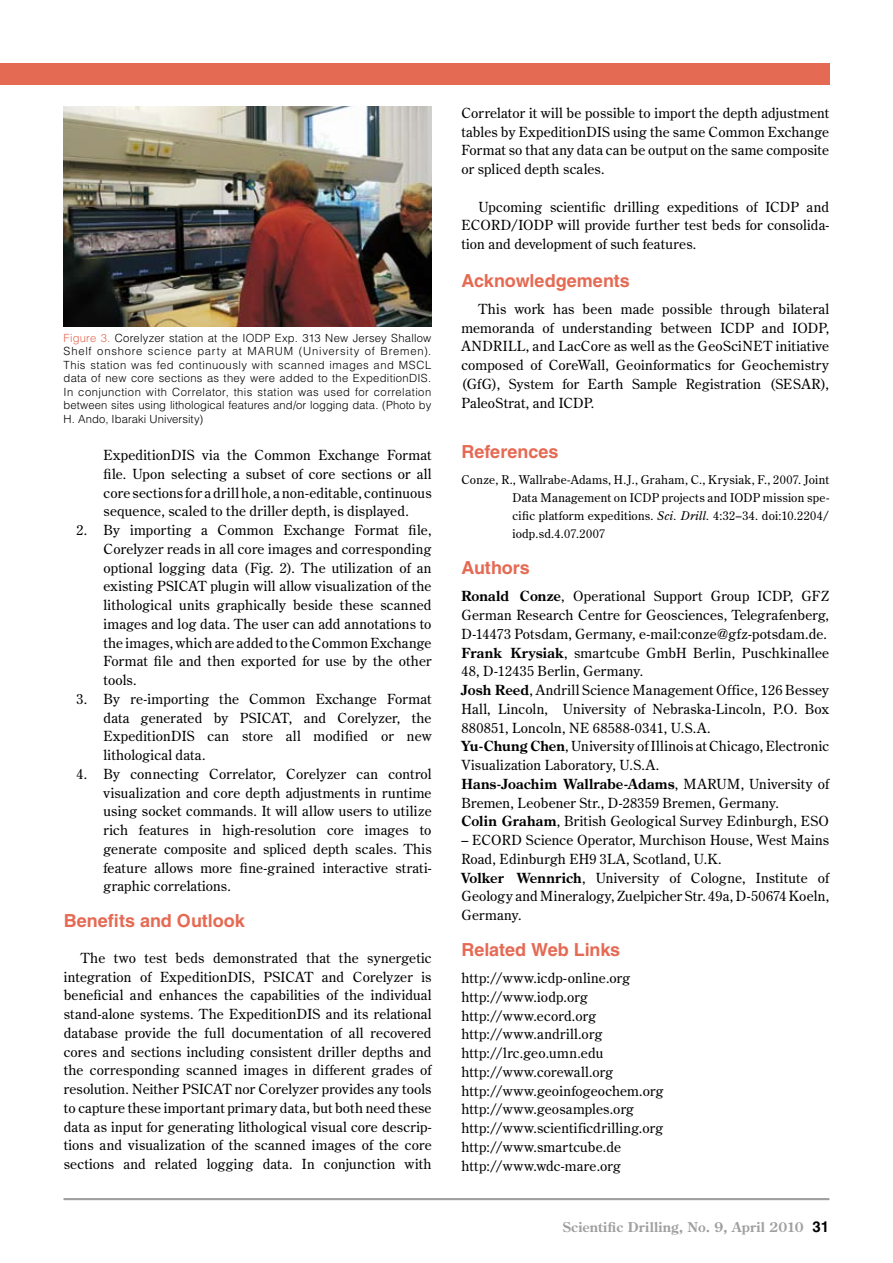
<style>
.page{position:relative;width:893px;height:1263px;background:#fff}
.page>*{position:absolute;margin:0;border:0;box-sizing:border-box;transform-origin:0 0}
.t1{font:700 18px "Helvetica LT Std";color:#e56a54}
.t2{font:13.8px/18.8px "Century Old Style Std";letter-spacing:.015em;color:#000;text-align:justify}
.t3{font:700 13.5px "Century Old Style Std";letter-spacing:.02em;color:#9f9fa0}
.t4{font:12px/18px "Century Old Style Std";letter-spacing:.025em;color:#000;text-align:justify}
.t5{font:300 11.25px/13.5px "Helvetica LT Std";letter-spacing:.005em;color:#000;text-align:justify}
.s1{color:#e56a54}
.s2{font-style:italic}
.s3{font-weight:700}
.s4{font-family:"Helvetica LT Std";font-size:15px;color:#000}
</style>
<div class="page">
<div style="left:0;top:64px;width:829px;height:21px;background:#e56a54"></div>
<hr style="left:64px;top:1198px;width:765px;height:2px;background:#9f9fa0">
<img style="left:64px;top:106px;width:368px;height:220px">
<p class="t5" style="left:64px;top:331px;width:369px"><span class="s1">Figure 3.</span> Corelyzer station at the IODP Exp. 313 New Jersey Shallow Shelf onshore science party at MARUM (University of Bremen).<br>This station was fed continuously with scanned images and MSCL data of new core sections as they were added to the ExpeditionDIS.<br>In conjunction with Correlator, this station was used for correlation between sites using lithological features and/or logging data. (Photo by H. Ando, Ibaraki University)</p>
<p class="t2" style="left:104px;top:446px;width:330px">ExpeditionDIS via the Common Exchange Format file. Upon selecting a subset of core sections or all core sections for a drill hole, a non-editable, continuous sequence, scaled to the driller depth, is displayed.</p>
<p class="t2" style="left:104px;top:520px;width:330px;text-indent:-27px">2. By importing a Common Exchange Format file, Corelyzer reads in all core images and corresponding optional logging data (Fig. 2). The utilization of an existing PSICAT plugin will allow visualization of the lithological units graphically beside these scanned images and log data. The user can add annotations to the images, which are added to the Common Exchange Format file and then exported for use by the other tools.</p>
<p class="t2" style="left:104px;top:689px;width:329px;text-indent:-27px">3. By re-importing the Common Exchange Format data generated by PSICAT, and Corelyzer, the ExpeditionDIS can store all modified or new lithological data.</p>
<p class="t2" style="left:104px;top:764px;width:330px;text-indent:-27px">4. By connecting Correlator, Corelyzer can control visualization and core depth adjustments in runtime using socket commands. It will allow users to utilize rich features in high-resolution core images to generate composite and spliced depth scales. This feature allows more fine-grained interactive strati&shy;graphic correlations.</p>
<h1 class="t1" style="left:64px;top:910px;width:183px">Benefits and Outlook</h1>
<p class="t2" style="left:64px;top:948px;width:369px;text-indent:17px">The two test beds demonstrated that the synergetic integration of ExpeditionDIS, PSICAT and Corelyzer is beneficial and enhances the capabilities of the individual stand-alone systems. The ExpeditionDIS and its relational database provide the full documentation of all recovered cores and sections including consistent driller depths and the corresponding scanned images in different grades of resolution. Neither PSICAT nor Corelyzer provides any tools to capture these important primary data, but both need these data as input for generating lithological visual core descrip&shy;tions and visualization of the scanned images of the core sections and related logging data. In conjunction with</p>
<p class="t2" style="left:461px;top:103px;width:369px">Correlator it will be possible to import the depth adjustment tables by ExpeditionDIS using the same Common Exchange Format so that any data can be output on the same composite or spliced depth scales.</p>
<p class="t2" style="left:461px;top:197px;width:369px;text-indent:17px">Upcoming scientific drilling expeditions of ICDP and ECORD/IODP will provide further test beds for consolida&shy;tion and development of such features.</p>
<h1 class="t1" style="left:461px;top:269px;width:170px">Acknowledgements</h1>
<p class="t2" style="left:461px;top:299px;width:369px;text-indent:17px">This work has been made possible through bilateral memoranda of understanding between ICDP and IODP, ANDRILL, and LacCore as well as the GeoSciNET initiative composed of CoreWall, Geoinformatics for Geochemistry (GfG), System for Earth Sample Registration (SESAR), PaleoStrat, and ICDP.</p>
<h1 class="t1" style="left:461px;top:440px;width:99px">References</h1>
<p class="t4" style="left:512px;top:471px;width:318px;text-indent:-51px">Conze, R., Wallrabe-Adams, H.J., Graham, C., Krysiak, F., 2007. Joint Data Management on ICDP projects and IODP mission spe&shy;cific platform expeditions. <span class="s2">Sci. Drill.</span> 4:32–34. doi:10.2204/ iodp.sd.4.07.2007</p>
<h1 class="t1" style="left:461px;top:557px;width:70px">Authors</h1>
<p class="t2" style="left:461px;top:587px;width:369px;text-align:left"><span class="s3">Ronald Conze</span>, Operational Support Group ICDP, GFZ German Research Centre for Geosciences, Telegrafenberg, D-14473 Potsdam, Germany, e-mail:conze@gfz-potsdam.de.<br><span class="s3">Frank Krysiak</span>, smartcube GmbH Berlin, Puschkinallee 48, D-12435 Berlin, Germany.<br><span class="s3">Josh Reed</span>, Andrill Science Management Office, 126 Bessey Hall, Lincoln, University of Nebraska-Lincoln, P.O. Box 880851, Loncoln, NE 68588-0341, U.S.A.<br><span class="s3">Yu-Chung Chen</span>, University of Illinois at Chicago, Electronic Visualization Laboratory, U.S.A.<br><span class="s3">Hans-Joachim Wallrabe-Adams</span>, MARUM, University of Bremen, Leobener Str., D-28359 Bremen, Germany.<br><span class="s3">Colin Graham</span>, British Geological Survey Edinburgh, ESO</p>
<p class="t2" style="left:461px;top:830px;width:369px;text-align:left">– ECORD Science Operator, Murchison House, West Mains Road, Edinburgh EH9 3LA, Scotland, U.K.<br><span class="s3">Volker Wennrich</span>, University of Cologne, Institute of Geology and Mineralogy, Zuelpicher Str. 49a, D-50674 Koeln, Germany.</p>
<h1 class="t1" style="left:461px;top:938px;width:160px">Related Web Links</h1>
<p class="t2" style="left:461px;top:968px;width:204px;text-align:left">http://www.icdp-online.org http://www.iodp.org http://www.ecord.org http://www.andrill.org http://lrc.geo.umn.edu http://www.corewall.org http://www.geoinfogeochem.org http://www.geosamples.org http://www.scientificdrilling.org http://www.smartcube.de http://www.wdc-mare.org</p>
<p class="t3" style="left:563px;top:1218px;width:268px">Scientific Drilling, No. 9, April 2010 <span class="s4">31</span></p>
</div>
